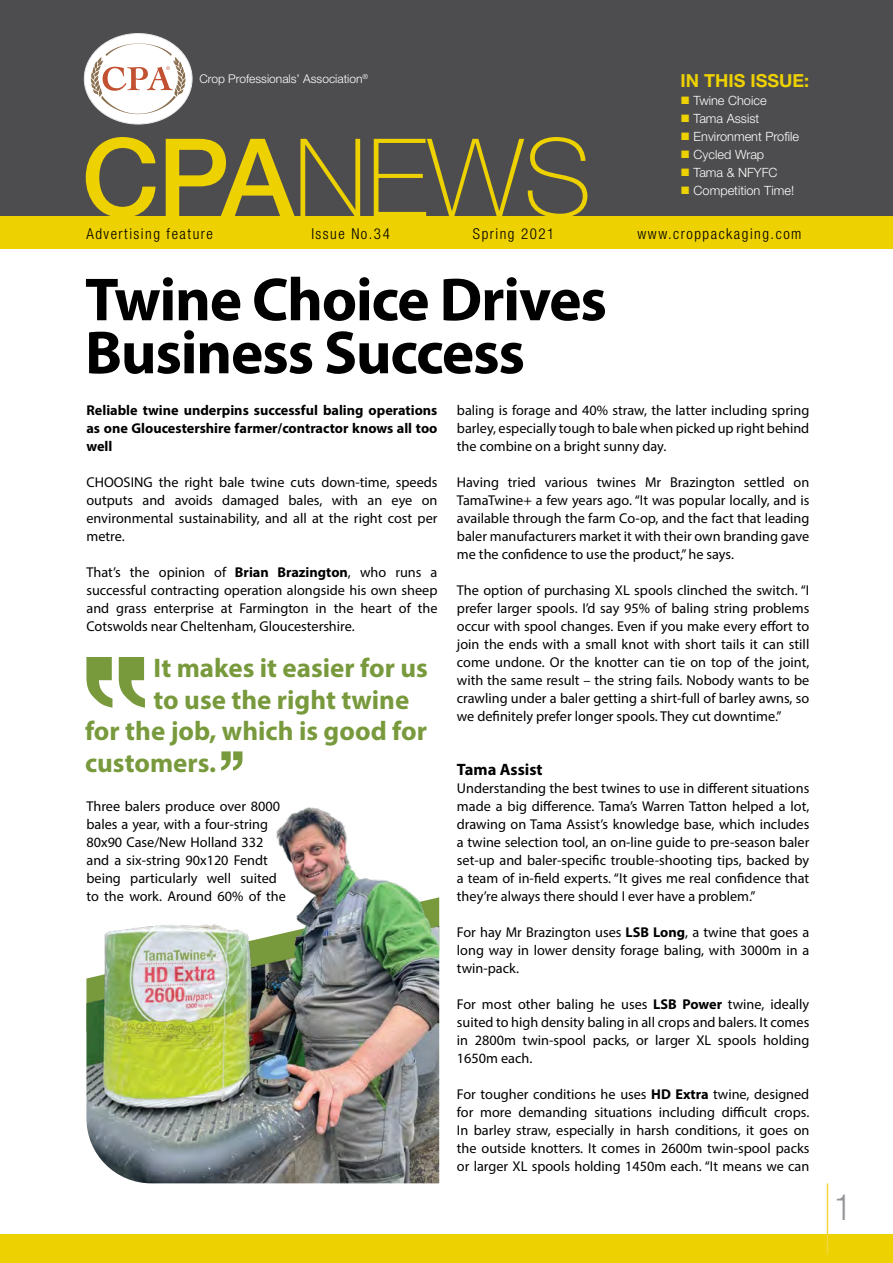
<style>
.page{position:relative;width:893px;height:1263px;background:#fff}
.page>*{position:absolute;margin:0;border:0;box-sizing:border-box;transform-origin:0 0}
.t1{font:100 108px "Helvetica Neue LT Pro";color:#eed100}
.t2{font:700 61.35px/52.9px "Myriad Pro";letter-spacing:-.02em;color:#000}
.t3{font:300 condensed 36px "Helvetica Neue LT Pro";color:#939598}
.t4{font:700 27px "Myriad Pro";color:#789a3d}
.t5{font:700 18px "Helvetica Neue LT Pro";color:#eed100}
.t6{font:700 16.5px "Myriad Pro";color:#000}
.t7{font:300 condensed 15px "Helvetica Neue LT Pro";letter-spacing:.1em;color:#000}
.t8{font:14.25px/18px "Myriad Pro";color:#000;text-align:justify}
.t9{font:700 14.25px/18px "Myriad Pro";color:#000;text-align:justify}
.t10{font:300 12.75px "Helvetica Neue LT Pro";color:#fff}
.t11{font:300 12px "Helvetica Neue LT Pro";color:#fff}
.s1{font-weight:500}
.s2{color:#eed100}
.s3{font-weight:700}
</style>
<div class="page">
<div style="left:0;top:1234px;width:893px;height:29px;background:#eed100"></div>
<hr style="left:827px;top:1183px;width:1px;height:71px;background:#f1d63c">
<div style="left:0;top:0;width:893px;height:227px;background:#4d4d4f"></div>
<div style="left:0;top:216px;width:893px;height:33px;background:#eed100"></div>
<div style="left:84px;top:34px;width:108px;height:90px;background:#fff;border-radius:50%"></div>
<svg style="left:90px;top:43px;width:96px;height:71px"></svg>
<svg style="left:86px;top:657px;width:26px;height:51px"></svg>
<svg style="left:119px;top:657px;width:26px;height:51px"></svg>
<svg style="left:221px;top:751px;width:21px;height:19px"></svg>
<img style="left:86px;top:807px;width:353px;height:376px">
<p class="t11" style="left:199px;top:71px;width:170px">Crop Professionals’ Association<sup>®</sup></p>
<h1 class="t1" style="left:82px;top:113px;width:511px"><span class="s1">CPA</span>NEWS</h1>
<p class="t5" style="left:681px;top:70px;width:130px">IN THIS ISSUE:</p>
<p class="t10" style="left:681px;top:93px;width:88px"><span class="s2">■</span> Twine Choice</p>
<p class="t10" style="left:681px;top:111px;width:80px"><span class="s2">■</span> Tama Assist</p>
<p class="t10" style="left:681px;top:129px;width:120px"><span class="s2">■</span> Environment Profile</p>
<p class="t10" style="left:681px;top:147px;width:85px"><span class="s2">■</span> Cycled Wrap</p>
<p class="t10" style="left:681px;top:165px;width:98px"><span class="s2">■</span> Tama &amp; NFYFC</p>
<p class="t10" style="left:681px;top:183px;width:115px"><span class="s2">■</span> Competition Time!</p>
<p class="t7" style="left:86px;top:225px;width:128px">Advertising feature</p>
<p class="t7" style="left:311px;top:225px;width:80px">Issue No.34</p>
<p class="t7" style="left:473px;top:225px;width:83px">Spring 2021</p>
<p class="t7" style="left:638px;top:225px;width:165px">www.croppackaging.com</p>
<h2 class="t2" style="left:85px;top:271px;width:523px">Twine Choice Drives<br>Business Success</h2>
<p class="t9" style="left:86px;top:400px;width:353px">Reliable twine underpins successful baling operations as one Gloucestershire farmer/contractor knows all too well</p>
<p class="t8" style="left:86px;top:473px;width:353px">CHOOSING the right bale twine cuts down-time, speeds outputs and avoids damaged bales, with an eye on environmental sustainability, and all at the right cost per metre.</p>
<p class="t8" style="left:86px;top:563px;width:353px">That’s the opinion of <span class="s3">Brian Brazington</span>, who runs a successful contracting operation alongside his own sheep and grass enterprise at Farmington in the heart of the Cotswolds near Cheltenham, Gloucestershire.</p>
<h3 class="t4" style="left:153px;top:650px;width:276px">It makes it easier for us</h3>
<h3 class="t4" style="left:153px;top:682px;width:257px">to use the right twine</h3>
<h3 class="t4" style="left:85px;top:713px;width:343px">for the job, which is good for</h3>
<h3 class="t4" style="left:85px;top:745px;width:133px">customers.</h3>
<p class="t8" style="left:86px;top:797px;width:201px;text-align:left">Three balers produce over 8000 bales a year, with a four-string<br>80x90 Case/New Holland 332 and a six-string 90x120 Fendt being particularly well suited to the work. Around 60% of the</p>
<p class="t8" style="left:457px;top:401px;width:354px">baling is forage and 40% straw, the latter including spring barley, especially tough to bale when picked up right behind the combine on a bright sunny day.</p>
<p class="t8" style="left:457px;top:473px;width:354px">Having tried various twines Mr Brazington settled on TamaTwine+ a few years ago. “It was popular locally, and is available through the farm Co-op, and the fact that leading baler manufacturers market it with their own branding gave me the confidence to use the product,” he says.</p>
<p class="t8" style="left:457px;top:581px;width:354px">The option of purchasing XL spools clinched the switch. “I prefer larger spools. I’d say 95% of baling string problems occur with spool changes. Even if you make every effort to join the ends with a small knot with short tails it can still come undone. Or the knotter can tie on top of the joint, with the same result – the string fails. Nobody wants to be crawling under a baler getting a shirt-full of barley awns, so we definitely prefer longer spools. They cut downtime.”</p>
<p class="t6" style="left:457px;top:758px;width:87px">Tama Assist</p>
<p class="t8" style="left:457px;top:779px;width:354px">Understanding the best twines to use in different situations made a big difference. Tama’s Warren Tatton helped a lot, drawing on Tama Assist’s knowledge base, which includes a twine selection tool, an on-line guide to pre-season baler set-up and baler-specific trouble-shooting tips, backed by a team of in-field experts. “It gives me real confidence that they’re always there should I ever have a problem.”</p>
<p class="t8" style="left:457px;top:923px;width:354px">For hay Mr Brazington uses <span class="s3">LSB Long</span>, a twine that goes a long way in lower density forage baling, with 3000m in a twin-pack.</p>
<p class="t8" style="left:457px;top:995px;width:354px">For most other baling he uses <span class="s3">LSB Power</span> twine, ideally suited to high density baling in all crops and balers. It comes in 2800m twin-spool packs, or larger XL spools holding 1650m each.</p>
<p class="t8" style="left:457px;top:1085px;width:354px">For tougher conditions he uses <span class="s3">HD Extra</span> twine, designed for more demanding situations including difficult crops.<br>In barley straw, especially in harsh conditions, it goes on the outside knotters. It comes in 2600m twin-spool packs or larger XL spools holding 1450m each. “It means we can</p>
<h3 class="t3" style="left:834px;top:1187px;width:19px">1</h3>
</div>
